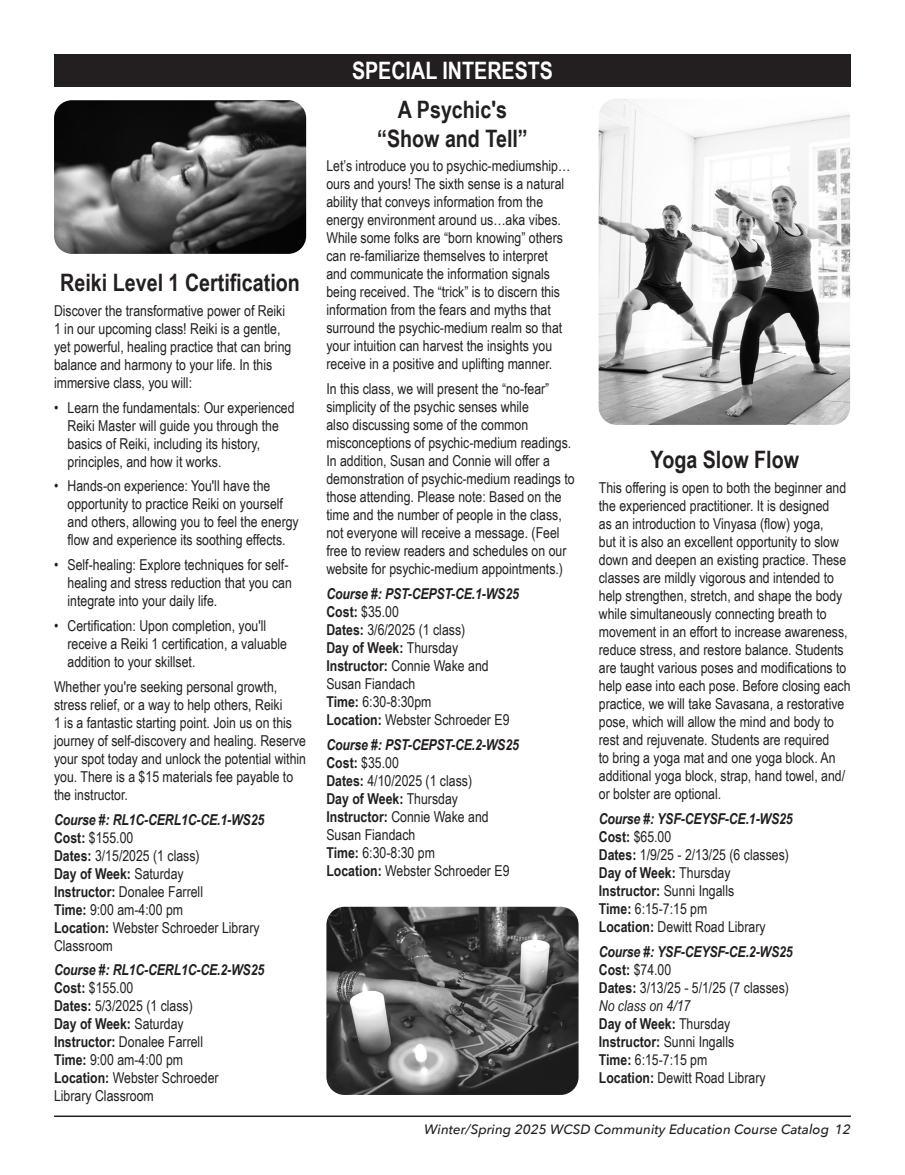
<style>
.page{position:relative;width:905px;height:1175px;background:#fff}
.page>*{position:absolute;margin:0;border:0;box-sizing:border-box;transform-origin:0 0}
.class_heading{font:700 24px/28.8px "Arial Narrow";color:#231f20;text-align:center}
.class_heading-2{font:700 24px "Arial Narrow";color:#fff}
.t1{font:15px/18px "Arial Narrow";color:#231f20}
.course{font:italic 700 15px "Arial Narrow";letter-spacing:-.01em;color:#231f20}
.t2{font:700 15px "Arial Narrow";color:#231f20}
.t3{font:italic 500 13.5px "Avenir Next";color:#231f20}
.s1{font-weight:700}
.s2{font-weight:400}
.s3{font-style:italic}
</style>
<div class="page">
<hr style="left:54px;top:1115px;width:796px;height:2px;background:#231f20">
<div style="left:55px;top:54px;width:795px;height:32px;background:#231f20"></div>
<img style="left:326px;top:906px;width:252px;height:189px">
<img style="left:54px;top:100px;width:252px;height:154px">
<img style="left:598px;top:99px;width:252px;height:326px">
<p class="class_heading" style="left:60px;top:267px;width:241px">Reiki Level 1 Certification</p>
<p class="t1" style="left:54px;top:301px;width:239px">Discover the transformative power of Reiki 1 in our upcoming class! Reiki is a gentle, yet powerful, healing practice that can bring balance and harmony to your life. In this immersive class, you will:</p>
<p class="t1" style="left:68px;top:398px;width:229px;text-indent:-14px">• Learn the fundamentals: Our experienced Reiki Master will guide you through the basics of Reiki, including its history, principles, and how it works.</p>
<p class="t1" style="left:68px;top:476px;width:233px;text-indent:-14px">• Hands-on experience: You'll have the opportunity to practice Reiki on yourself and others, allowing you to feel the energy flow and experience its soothing effects.</p>
<p class="t1" style="left:68px;top:555px;width:226px;text-indent:-14px">• Self-healing: Explore techniques for self&shy;healing and stress reduction that you can integrate into your daily life.</p>
<p class="t1" style="left:68px;top:616px;width:221px;text-indent:-14px">• Certification: Upon completion, you'll receive a Reiki 1 certification, a valuable addition to your skillset.</p>
<p class="t1" style="left:54px;top:677px;width:253px">Whether you're seeking personal growth, stress relief, or a way to help others, Reiki<br>1 is a fantastic starting point. Join us on this journey of self-discovery and healing. Reserve your spot today and unlock the potential within you. There is a $15 materials fee payable to the instructor.</p>
<p class="course" style="left:54px;top:808px;width:212px">Course #: RL1C-CERL1C-CE.1-WS25</p>
<p class="t1" style="left:54px;top:827px;width:81px"><span class="s1">Cost:</span> $155.00</p>
<p class="t1" style="left:54px;top:845px;width:147px"><span class="s1">Dates:</span> 3/15/2025 (1 class)</p>
<p class="t2" style="left:54px;top:862px;width:131px">Day of Week: <span class="s2">Saturday</span></p>
<p class="t1" style="left:54px;top:881px;width:150px"><span class="s1">Instructor:</span> Donalee Farrell</p>
<p class="t1" style="left:54px;top:899px;width:130px"><span class="s1">Time:</span> 9:00 am-4:00 pm</p>
<p class="t1" style="left:54px;top:917px;width:207px"><span class="s1">Location:</span> Webster Schroeder Library<br>Classroom</p>
<p class="course" style="left:54px;top:958px;width:212px">Course #: RL1C-CERL1C-CE.2-WS25</p>
<p class="t1" style="left:54px;top:978px;width:81px"><span class="s1">Cost:</span> $155.00</p>
<p class="t1" style="left:54px;top:996px;width:140px"><span class="s1">Dates:</span> 5/3/2025 (1 class)</p>
<p class="t2" style="left:54px;top:1012px;width:131px">Day of Week: <span class="s2">Saturday</span></p>
<p class="t1" style="left:54px;top:1032px;width:150px"><span class="s1">Instructor:</span> Donalee Farrell</p>
<p class="t1" style="left:54px;top:1050px;width:130px"><span class="s1">Time:</span> 9:00 am-4:00 pm</p>
<p class="t1" style="left:54px;top:1068px;width:166px"><span class="s1">Location:</span> Webster Schroeder<br>Library Classroom</p>
<p class="class_heading-2" style="left:352px;top:52px;width:202px">SPECIAL INTERESTS</p>
<p class="class_heading" style="left:377px;top:94px;width:152px">A Psychic's “Show and Tell”</p>
<p class="t1" style="left:326px;top:156px;width:245px">Let’s introduce you to psychic-mediumship… ours and yours! The sixth sense is a natural ability that conveys information from the energy environment around us…aka vibes.<br>While some folks are “born knowing” others can re-familiarize themselves to interpret and communicate the information signals being received. The “trick” is to discern this information from the fears and myths that surround the psychic-medium realm so that your intuition can harvest the insights you receive in a positive and uplifting manner.</p>
<p class="t1" style="left:326px;top:379px;width:250px">In this class, we will present the “no-fear” simplicity of the psychic senses while<br>also discussing some of the common misconceptions of psychic-medium readings.<br>In addition, Susan and Connie will offer a demonstration of psychic-medium readings to those attending. Please note: Based on the time and the number of people in the class, not everyone will receive a message. (Feel free to review readers and schedules on our website for psychic-medium appointments.)</p>
<p class="course" style="left:326px;top:582px;width:194px">Course #: PST-CEPST-CE.1-WS25</p>
<p class="t1" style="left:326px;top:602px;width:74px"><span class="s1">Cost:</span> $35.00</p>
<p class="t1" style="left:326px;top:620px;width:140px"><span class="s1">Dates:</span> 3/6/2025 (1 class)</p>
<p class="t2" style="left:326px;top:636px;width:133px">Day of Week: <span class="s2">Thursday</span></p>
<p class="t1" style="left:326px;top:656px;width:164px"><span class="s1">Instructor:</span> Connie Wake and<br>Susan Fiandach</p>
<p class="t1" style="left:326px;top:692px;width:107px"><span class="s1">Time:</span> 6:30-8:30pm</p>
<p class="t1" style="left:326px;top:710px;width:184px"><span class="s1">Location:</span> Webster Schroeder E9</p>
<p class="course" style="left:326px;top:733px;width:194px">Course #: PST-CEPST-CE.2-WS25</p>
<p class="t1" style="left:326px;top:753px;width:74px"><span class="s1">Cost:</span> $35.00</p>
<p class="t1" style="left:326px;top:771px;width:147px"><span class="s1">Dates:</span> 4/10/2025 (1 class)</p>
<p class="t2" style="left:326px;top:787px;width:133px">Day of Week: <span class="s2">Thursday</span></p>
<p class="t1" style="left:326px;top:807px;width:164px"><span class="s1">Instructor:</span> Connie Wake and<br>Susan Fiandach</p>
<p class="t1" style="left:326px;top:843px;width:110px"><span class="s1">Time:</span> 6:30-8:30 pm</p>
<p class="t1" style="left:326px;top:861px;width:184px"><span class="s1">Location:</span> Webster Schroeder E9</p>
<p class="class_heading" style="left:650px;top:444px;width:150px">Yoga Slow Flow</p>
<p class="t1" style="left:598px;top:478px;width:253px">This offering is open to both the beginner and the experienced practitioner. It is designed<br>as an introduction to Vinyasa (flow) yoga,<br>but it is also an excellent opportunity to slow down and deepen an existing practice. These classes are mildly vigorous and intended to help strengthen, stretch, and shape the body while simultaneously connecting breath to movement in an effort to increase awareness, reduce stress, and restore balance. Students are taught various poses and modifications to help ease into each pose. Before closing each practice, we will take Savasana, a restorative pose, which will allow the mind and body to rest and rejuvenate. Students are required<br>to bring a yoga mat and one yoga block. An additional yoga block, strap, hand towel, and/ or bolster are optional.</p>
<p class="course" style="left:598px;top:807px;width:195px">Course #: YSF-CEYSF-CE.1-WS25</p>
<p class="t1" style="left:598px;top:827px;width:74px"><span class="s1">Cost:</span> $65.00</p>
<p class="t1" style="left:598px;top:845px;width:192px"><span class="s1">Dates:</span> 1/9/25 - 2/13/25 (6 classes)</p>
<p class="t2" style="left:598px;top:861px;width:133px">Day of Week: <span class="s2">Thursday</span></p>
<p class="t1" style="left:598px;top:881px;width:137px"><span class="s1">Instructor:</span> Sunni Ingalls</p>
<p class="t1" style="left:598px;top:899px;width:110px"><span class="s1">Time:</span> 6:15-7:15 pm</p>
<p class="t1" style="left:598px;top:917px;width:168px"><span class="s1">Location:</span> Dewitt Road Library</p>
<p class="course" style="left:598px;top:940px;width:195px">Course #: YSF-CEYSF-CE.2-WS25</p>
<p class="t1" style="left:598px;top:960px;width:74px"><span class="s1">Cost:</span> $74.00</p>
<p class="t1" style="left:598px;top:978px;width:192px"><span class="s1">Dates:</span> 3/13/25 - 5/1/25 (7 classes)<br><span class="s3">No class on 4/17</span></p>
<p class="t2" style="left:598px;top:1012px;width:133px">Day of Week: <span class="s2">Thursday</span></p>
<p class="t1" style="left:598px;top:1032px;width:137px"><span class="s1">Instructor:</span> Sunni Ingalls</p>
<p class="t1" style="left:598px;top:1050px;width:110px"><span class="s1">Time:</span> 6:15-7:15 pm</p>
<p class="t1" style="left:598px;top:1068px;width:168px"><span class="s1">Location:</span> Dewitt Road Library</p>
<p class="t3" style="left:424px;top:1117px;width:428px">Winter/Spring 2025 WCSD Community Education Course Catalog 12</p>
</div>
